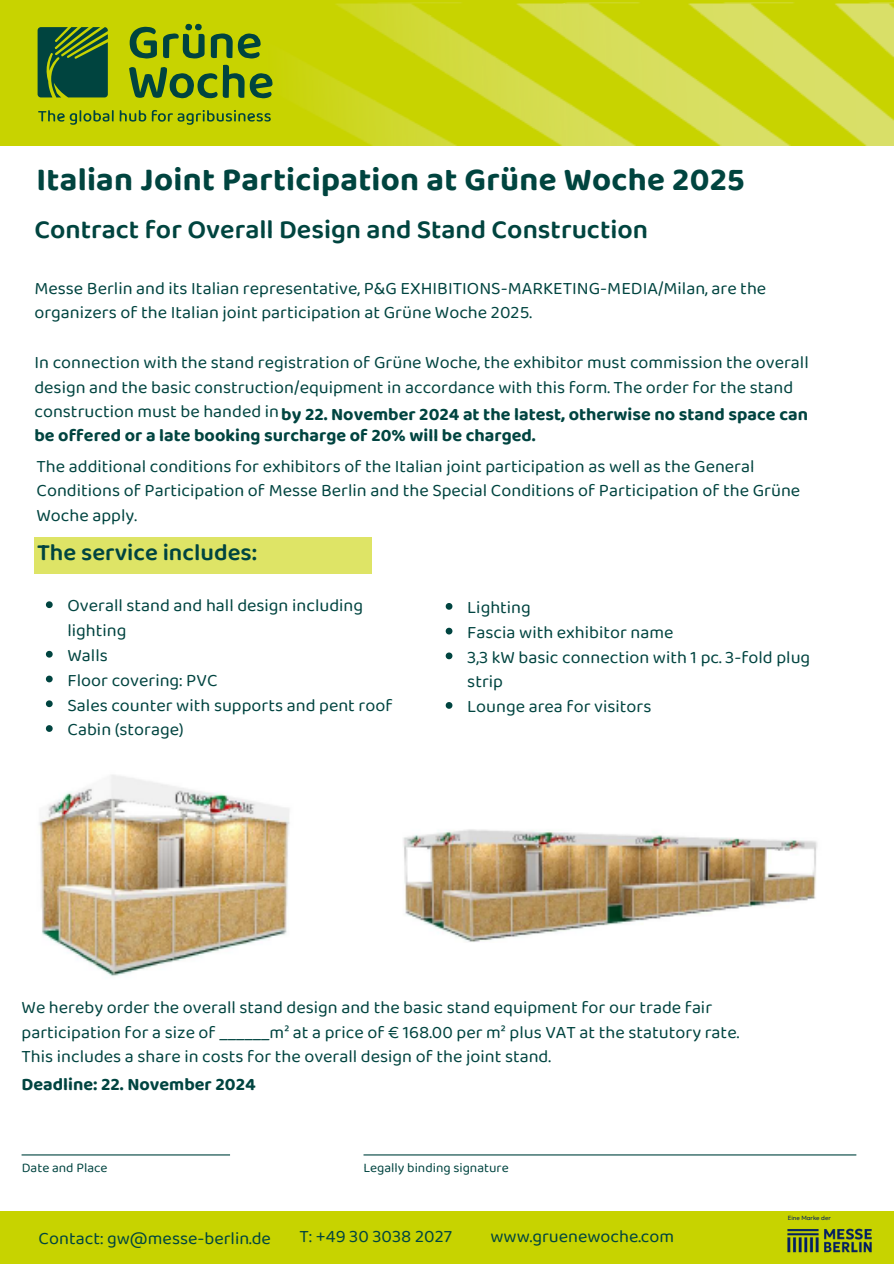
<style>
.page{position:relative;width:894px;height:1264px;background:#fff}
.page>*{position:absolute;margin:0;border:0;box-sizing:border-box;transform-origin:0 0}
.t1{font:700 33px "Baloo Paaji 2";letter-spacing:.01em;color:#00443f}
.t2{font:600 27px "Baloo Paaji 2";color:#00443f}
.t3{font:600 24px "Baloo Paaji 2";color:#004440}
.t4{font:18px/24.8px "Baloo Paaji 2";color:#004440}
.t5{font:700 18px "Baloo Paaji 2";color:#004440}
.t6{font:18px "Baloo Paaji 2";color:#00443f}
.t7{font:13.5px "Baloo Paaji 2";color:#004440}
.t8{font:300 6px "Geologica";color:#001e64}
</style>
<div class="page">
<div style="left:0;top:0;width:893px;height:145px;background:#c8d300"></div>
<img style="left:263px;top:3px;width:630px;height:143px">
<svg style="left:129px;top:67px;width:88px;height:31px"></svg>
<svg style="left:250px;top:73px;width:22px;height:25px"></svg>
<svg style="left:223px;top:65px;width:21px;height:33px"></svg>
<svg style="left:130px;top:27px;width:27px;height:31px"></svg>
<svg style="left:211px;top:33px;width:21px;height:25px"></svg>
<svg style="left:163px;top:24px;width:41px;height:34px"></svg>
<svg style="left:238px;top:34px;width:22px;height:24px"></svg>
<svg style="left:38px;top:27px;width:70px;height:70px;background:#215c34"></svg>
<svg style="left:38px;top:110px;width:233px;height:15px"></svg>
<div style="left:34px;top:537px;width:338px;height:36px;background:#dee466"></div>
<img style="left:39px;top:775px;width:251px;height:201px">
<img style="left:403px;top:829px;width:414px;height:113px">
<svg style="left:46px;top:601px;width:7px;height:7px"></svg>
<svg style="left:46px;top:651px;width:7px;height:6px"></svg>
<svg style="left:46px;top:675px;width:7px;height:7px"></svg>
<svg style="left:46px;top:700px;width:7px;height:7px"></svg>
<svg style="left:46px;top:725px;width:7px;height:7px"></svg>
<svg style="left:445px;top:603px;width:7px;height:6px"></svg>
<svg style="left:445px;top:627px;width:7px;height:7px"></svg>
<svg style="left:445px;top:652px;width:7px;height:7px"></svg>
<svg style="left:445px;top:702px;width:7px;height:6px"></svg>
<hr style="left:22px;top:1154px;width:208px;height:1px;background:#004440">
<hr style="left:363px;top:1154px;width:493px;height:1px;background:#004440">
<div style="left:0;top:1211px;width:893px;height:52px;background:#c7d300"></div>
<img style="left:787px;top:1228px;width:85px;height:25px">
<h2 class="t1" style="left:36px;top:159px;width:709px">Italian Joint Participation at Grüne Woche 2025</h2>
<h3 class="t2" style="left:34px;top:213px;width:615px">Contract for Overall Design and Stand Construction</h3>
<h6 class="t4" style="left:34px;top:275px;width:733px">Messe Berlin and its Italian representative, P&amp;G EXHIBITIONS-MARKETING-MEDIA/Milan, are the organizers of the Italian joint participation at Grüne Woche 2025.</h6>
<h6 class="t4" style="left:34px;top:349px;width:775px">In connection with the stand registration of Grüne Woche, the exhibitor must commission the overall design and the basic construction/equipment in accordance with this form. The order for the stand construction must be handed in</h6>
<h5 class="t5" style="left:34px;top:424px;width:502px">be offered or a late booking surcharge of 20% will be charged.</h5>
<h5 class="t4" style="left:36px;top:453px;width:765px">The additional conditions for exhibitors of the Italian joint participation as well as the General<br>Conditions of Participation of Messe Berlin and the Special Conditions of Participation of the Grüne<br>Woche apply.</h5>
<p class="t5" style="left:281px;top:403px;width:528px">by 22. November 2024 at the latest, otherwise no stand space can</p>
<p class="t3" style="left:37px;top:538px;width:221px">The service includes:</p>
<p class="t4" style="left:67px;top:593px;width:297px">Overall stand and hall design including lighting</p>
<p class="t4" style="left:67px;top:642px;width:42px">Walls</p>
<p class="t4" style="left:67px;top:667px;width:151px">Floor covering: PVC</p>
<p class="t4" style="left:67px;top:692px;width:326px">Sales counter with supports and pent roof</p>
<p class="t4" style="left:67px;top:716px;width:117px">Cabin (storage)</p>
<p class="t4" style="left:467px;top:594px;width:65px">Lighting</p>
<p class="t4" style="left:467px;top:619px;width:208px">Fascia with exhibitor name</p>
<p class="t4" style="left:467px;top:644px;width:344px">3,3 kW basic connection with 1 pc. 3-fold plug strip</p>
<p class="t4" style="left:467px;top:693px;width:185px">Lounge area for visitors</p>
<h6 class="t4" style="left:22px;top:994px;width:719px">We hereby order the overall stand design and the basic stand equipment for our trade fair participation for a size of ______m² at a price of € 168.00 per m² plus VAT at the statutory rate.<br>This includes a share in costs for the overall design of the joint stand.</h6>
<h6 class="t5" style="left:22px;top:1073px;width:235px">Deadline: 22. November 2024</h6>
<p class="t7" style="left:22px;top:1159px;width:87px">Date and Place</p>
<h5 class="t7" style="left:363px;top:1159px;width:147px">Legally binding signature</h5>
<p class="t6" style="left:39px;top:1226px;width:234px">Contact: gw@messe-berlin.de</p>
<h6 class="t6" style="left:299px;top:1225px;width:154px">T: +49 30 3038 2027</h6>
<h4 class="t6" style="left:490px;top:1225px;width:185px">www.gruenewoche.com</h4>
<p class="t8" style="left:787px;top:1213px;width:45px">Eine Marke der</p>
</div>
